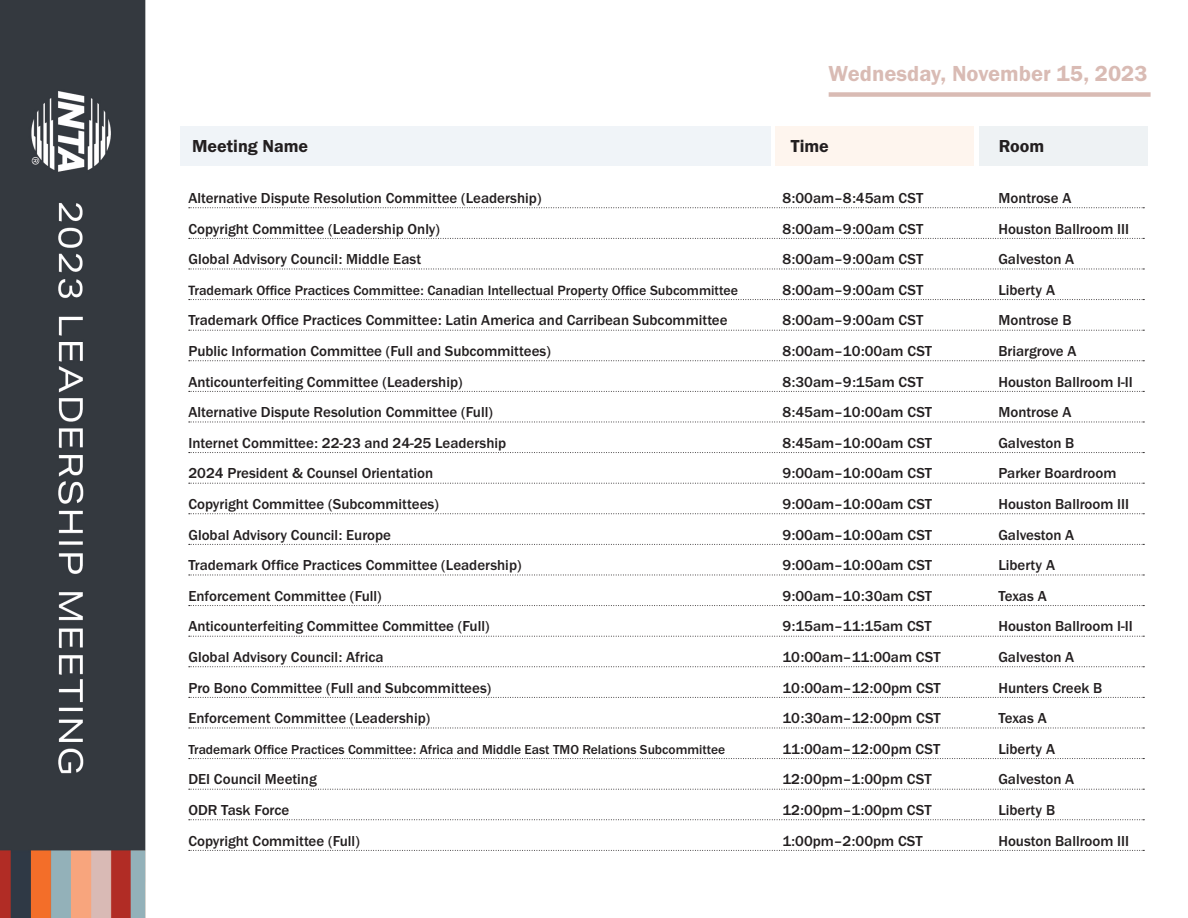
<style>
.page{position:relative;width:1188px;height:918px;background:#fff}
.page>*{position:absolute;margin:0;border:0;box-sizing:border-box;transform-origin:0 0}
.t1{font:22.5px "Franklin Gothic URW Dem";color:#d9bbb4}
.t2{font:18px "Franklin Gothic URW Dem";color:#231f20}
.LM22_STYLE{font:500 15px "Franklin Gothic URW";color:#231f20}
.LM22_STYLE-2{font:500 13.95px "Franklin Gothic URW";color:#231f20}
.LM22_STYLE-3{font:500 13.5px "Franklin Gothic URW";color:#231f20}
</style>
<div class="page">
<img style="left:0;top:0;width:1145px;height:918px">
<div style="left:829px;top:92px;width:322px;height:5px;background:#d9bbb4"></div>
<div style="left:180px;top:126px;width:591px;height:40px;background:#f0f4f8"></div>
<div style="left:775px;top:126px;width:199px;height:40px;background:#fef5ee"></div>
<div style="left:979px;top:126px;width:169px;height:40px;background:#eef2f4"></div>
<svg style="left:189px;top:207px;width:955px;height:1px"></svg>
<svg style="left:189px;top:238px;width:955px;height:1px"></svg>
<svg style="left:189px;top:269px;width:955px;height:1px"></svg>
<svg style="left:189px;top:299px;width:955px;height:1px"></svg>
<svg style="left:189px;top:330px;width:955px;height:1px"></svg>
<svg style="left:189px;top:360px;width:955px;height:1px"></svg>
<svg style="left:189px;top:391px;width:955px;height:1px"></svg>
<svg style="left:189px;top:422px;width:955px;height:1px"></svg>
<svg style="left:189px;top:452px;width:955px;height:1px"></svg>
<svg style="left:189px;top:483px;width:955px;height:1px"></svg>
<svg style="left:189px;top:513px;width:955px;height:1px"></svg>
<svg style="left:189px;top:544px;width:955px;height:1px"></svg>
<svg style="left:189px;top:575px;width:955px;height:1px"></svg>
<svg style="left:189px;top:605px;width:955px;height:1px"></svg>
<svg style="left:189px;top:636px;width:955px;height:1px"></svg>
<svg style="left:189px;top:666px;width:955px;height:1px"></svg>
<svg style="left:189px;top:697px;width:955px;height:1px"></svg>
<svg style="left:189px;top:728px;width:955px;height:1px"></svg>
<svg style="left:189px;top:758px;width:955px;height:1px"></svg>
<svg style="left:189px;top:789px;width:955px;height:1px"></svg>
<svg style="left:189px;top:819px;width:955px;height:1px"></svg>
<svg style="left:189px;top:850px;width:955px;height:1px"></svg>
<p class="t1" style="left:829px;top:60px;width:321px">Wednesday, November 15, 2023</p>
<p class="t2" style="left:192px;top:134px;width:118px">Meeting Name</p>
<p class="t2" style="left:791px;top:134px;width:40px">Time</p>
<p class="t2" style="left:999px;top:134px;width:47px">Room</p>
<p class="LM22_STYLE" style="left:188px;top:189px;width:355px">Alternative Dispute Resolution Committee (Leadership)</p>
<p class="LM22_STYLE" style="left:782px;top:189px;width:142px">8:00am–8:45am CST</p>
<p class="LM22_STYLE" style="left:998px;top:189px;width:75px">Montrose A</p>
<p class="LM22_STYLE" style="left:188px;top:219px;width:253px">Copyright Committee (Leadership Only)</p>
<p class="LM22_STYLE" style="left:782px;top:219px;width:142px">8:00am–9:00am CST</p>
<p class="LM22_STYLE" style="left:998px;top:219px;width:132px">Houston Ballroom III</p>
<p class="LM22_STYLE" style="left:188px;top:250px;width:234px">Global Advisory Council: Middle East</p>
<p class="LM22_STYLE" style="left:782px;top:250px;width:142px">8:00am–9:00am CST</p>
<p class="LM22_STYLE" style="left:998px;top:250px;width:77px">Galveston A</p>
<p class="LM22_STYLE-2" style="left:188px;top:281px;width:551px">Trademark Office Practices Committee: Canadian Intellectual Property Office Subcommittee</p>
<p class="LM22_STYLE" style="left:782px;top:280px;width:142px">8:00am–9:00am CST</p>
<p class="LM22_STYLE" style="left:998px;top:280px;width:58px">Liberty A</p>
<p class="LM22_STYLE" style="left:188px;top:311px;width:541px">Trademark Office Practices Committee: Latin America and Carribean Subcommittee</p>
<p class="LM22_STYLE" style="left:782px;top:311px;width:142px">8:00am–9:00am CST</p>
<p class="LM22_STYLE" style="left:998px;top:311px;width:75px">Montrose B</p>
<p class="LM22_STYLE" style="left:188px;top:342px;width:364px">Public Information Committee (Full and Subcommittees)</p>
<p class="LM22_STYLE" style="left:782px;top:342px;width:151px">8:00am–10:00am CST</p>
<p class="LM22_STYLE" style="left:998px;top:342px;width:80px">Briargrove A</p>
<p class="LM22_STYLE" style="left:188px;top:372px;width:276px">Anticounterfeiting Committee (Leadership)</p>
<p class="LM22_STYLE" style="left:782px;top:372px;width:142px">8:30am–9:15am CST</p>
<p class="LM22_STYLE" style="left:998px;top:372px;width:136px">Houston Ballroom I-II</p>
<p class="LM22_STYLE" style="left:188px;top:403px;width:306px">Alternative Dispute Resolution Committee (Full)</p>
<p class="LM22_STYLE" style="left:782px;top:403px;width:151px">8:45am–10:00am CST</p>
<p class="LM22_STYLE" style="left:998px;top:403px;width:75px">Montrose A</p>
<p class="LM22_STYLE" style="left:188px;top:433px;width:319px">Internet Committee: 22-23 and 24-25 Leadership</p>
<p class="LM22_STYLE" style="left:782px;top:433px;width:151px">8:45am–10:00am CST</p>
<p class="LM22_STYLE" style="left:998px;top:433px;width:78px">Galveston B</p>
<p class="LM22_STYLE" style="left:188px;top:464px;width:246px">2024 President &amp; Counsel Orientation</p>
<p class="LM22_STYLE" style="left:782px;top:464px;width:151px">9:00am–10:00am CST</p>
<p class="LM22_STYLE" style="left:998px;top:464px;width:120px">Parker Boardroom</p>
<p class="LM22_STYLE" style="left:188px;top:495px;width:252px">Copyright Committee (Subcommittees)</p>
<p class="LM22_STYLE" style="left:782px;top:495px;width:151px">9:00am–10:00am CST</p>
<p class="LM22_STYLE" style="left:998px;top:495px;width:132px">Houston Ballroom III</p>
<p class="LM22_STYLE" style="left:188px;top:525px;width:204px">Global Advisory Council: Europe</p>
<p class="LM22_STYLE" style="left:782px;top:525px;width:151px">9:00am–10:00am CST</p>
<p class="LM22_STYLE" style="left:998px;top:525px;width:77px">Galveston A</p>
<p class="LM22_STYLE" style="left:188px;top:556px;width:335px">Trademark Office Practices Committee (Leadership)</p>
<p class="LM22_STYLE" style="left:782px;top:556px;width:151px">9:00am–10:00am CST</p>
<p class="LM22_STYLE" style="left:998px;top:556px;width:58px">Liberty A</p>
<p class="LM22_STYLE" style="left:188px;top:586px;width:195px">Enforcement Committee (Full)</p>
<p class="LM22_STYLE" style="left:782px;top:586px;width:151px">9:00am–10:30am CST</p>
<p class="LM22_STYLE" style="left:998px;top:586px;width:50px">Texas A</p>
<p class="LM22_STYLE" style="left:188px;top:617px;width:303px">Anticounterfeiting Committee Committee (Full)</p>
<p class="LM22_STYLE" style="left:782px;top:617px;width:151px">9:15am–11:15am CST</p>
<p class="LM22_STYLE" style="left:998px;top:617px;width:136px">Houston Ballroom I-II</p>
<p class="LM22_STYLE" style="left:188px;top:648px;width:197px">Global Advisory Council: Africa</p>
<p class="LM22_STYLE" style="left:782px;top:648px;width:160px">10:00am–11:00am CST</p>
<p class="LM22_STYLE" style="left:998px;top:648px;width:77px">Galveston A</p>
<p class="LM22_STYLE" style="left:188px;top:678px;width:304px">Pro Bono Committee (Full and Subcommittees)</p>
<p class="LM22_STYLE" style="left:782px;top:678px;width:160px">10:00am–12:00pm CST</p>
<p class="LM22_STYLE" style="left:998px;top:678px;width:106px">Hunters Creek B</p>
<p class="LM22_STYLE" style="left:188px;top:709px;width:243px">Enforcement Committee (Leadership)</p>
<p class="LM22_STYLE" style="left:782px;top:709px;width:160px">10:30am–12:00pm CST</p>
<p class="LM22_STYLE" style="left:998px;top:709px;width:50px">Texas A</p>
<p class="LM22_STYLE-3" style="left:188px;top:741px;width:538px">Trademark Office Practices Committee: Africa and Middle East TMO Relations Subcommittee</p>
<p class="LM22_STYLE" style="left:782px;top:739px;width:160px">11:00am–12:00pm CST</p>
<p class="LM22_STYLE" style="left:998px;top:739px;width:58px">Liberty A</p>
<p class="LM22_STYLE" style="left:188px;top:770px;width:130px">DEI Council Meeting</p>
<p class="LM22_STYLE" style="left:782px;top:770px;width:151px">12:00pm–1:00pm CST</p>
<p class="LM22_STYLE" style="left:998px;top:770px;width:77px">Galveston A</p>
<p class="LM22_STYLE" style="left:188px;top:801px;width:103px">ODR Task Force</p>
<p class="LM22_STYLE" style="left:782px;top:801px;width:151px">12:00pm–1:00pm CST</p>
<p class="LM22_STYLE" style="left:998px;top:801px;width:58px">Liberty B</p>
<p class="LM22_STYLE" style="left:188px;top:831px;width:173px">Copyright Committee (Full)</p>
<p class="LM22_STYLE" style="left:782px;top:831px;width:142px">1:00pm–2:00pm CST</p>
<p class="LM22_STYLE" style="left:998px;top:831px;width:132px">Houston Ballroom III</p>
</div>
